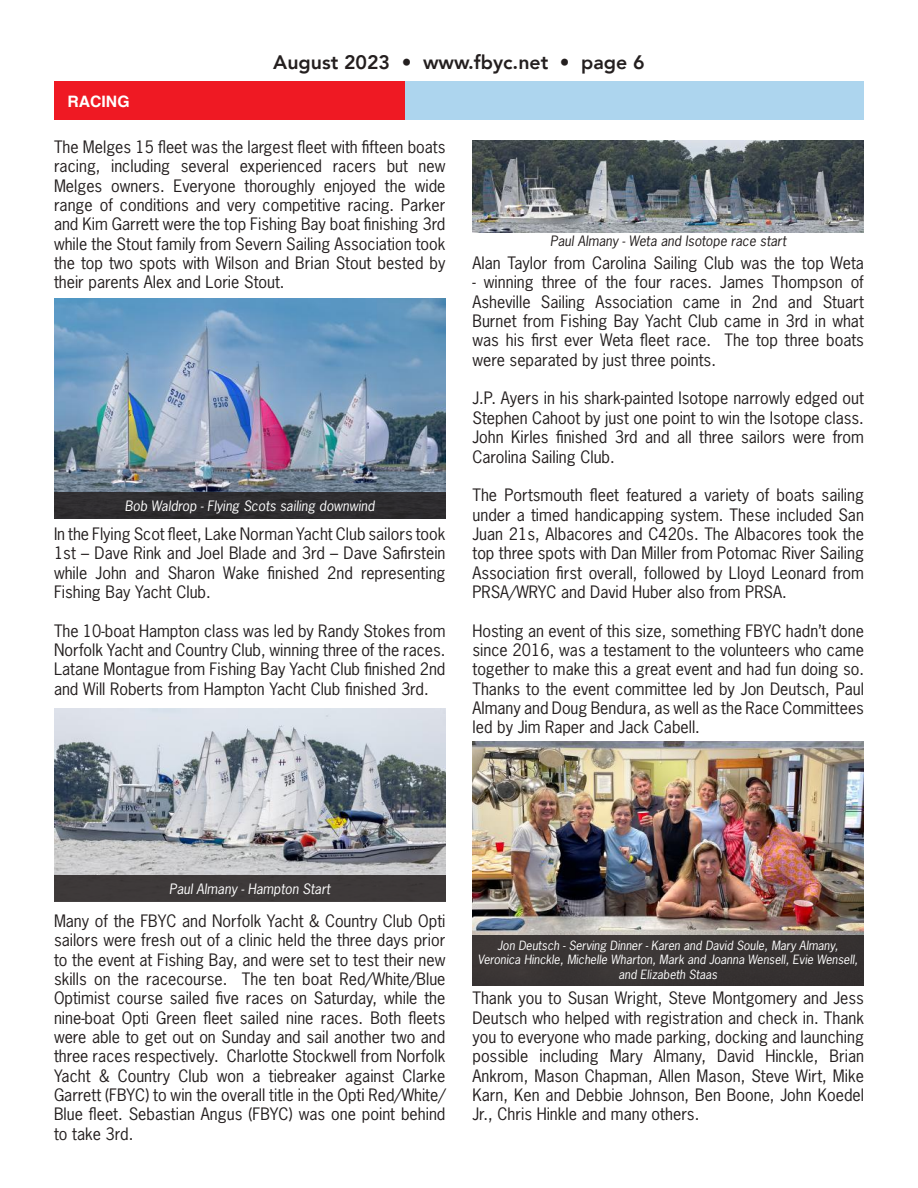
<style>
.page{position:relative;width:918px;height:1188px;background:#fff}
.page>*{position:absolute;margin:0;border:0;box-sizing:border-box;transform-origin:0 0}
.t1{font:800 19.5px "Avenir";color:#241f1f}
.t2{font:16.2px/19.4px "News Gothic Std";color:#241f1f;text-align:justify}
.t3{font:700 15.75px "Helvetica";color:#fff}
.t4{font:italic 13.5px "News Gothic Std";color:#fff}
.t5{font:italic 13.5px "News Gothic Std";color:#241f1f}
.t6{font:italic 12px/14.4px "News Gothic Std";color:#fff;text-align:center}
</style>
<div class="page">
<div style="left:400px;top:81px;width:464px;height:39px;background:#add5ee"></div>
<div style="left:54px;top:81px;width:351px;height:39px;background:#ef1923"></div>
<img style="left:54px;top:298px;width:392px;height:195px">
<img style="left:54px;top:708px;width:392px;height:168px">
<div style="left:54px;top:493px;width:392px;height:26px;background:#2e2d2f"></div>
<div style="left:54px;top:876px;width:392px;height:26px;background:#3e393a"></div>
<img style="left:472px;top:140px;width:392px;height:92px">
<img style="left:472px;top:741px;width:392px;height:194px">
<div style="left:472px;top:935px;width:392px;height:51px;background:#393434"></div>
<p class="t1" style="left:273px;top:47px;width:373px">August 2023 • www.fbyc.net • page 6</p>
<p class="t3" style="left:68px;top:88px;width:64px">RACING</p>
<p class="t2" style="left:54px;top:137px;width:393px">The Melges 15 fleet was the largest fleet with fifteen boats racing, including several experienced racers but new Melges owners. Everyone thoroughly enjoyed the wide range of conditions and very competitive racing. Parker and Kim Garrett were the top Fishing Bay boat finishing 3rd while the Stout family from Severn Sailing Association took the top two spots with Wilson and Brian Stout bested by their parents Alex and Lorie Stout.</p>
<p class="t4" style="left:125px;top:497px;width:251px">Bob Waldrop - Flying Scots sailing downwind</p>
<p class="t2" style="left:54px;top:524px;width:393px">In the Flying Scot fleet, Lake Norman Yacht Club sailors took 1st – Dave Rink and Joel Blade and 3rd – Dave Safirstein while John and Sharon Wake finished 2nd representing Fishing Bay Yacht Club.</p>
<p class="t2" style="left:54px;top:621px;width:393px">The 10-boat Hampton class was led by Randy Stokes from Norfolk Yacht and Country Club, winning three of the races.<br>Latane Montague from Fishing Bay Yacht Club finished 2nd and Will Roberts from Hampton Yacht Club finished 3rd.</p>
<p class="t5" style="left:550px;top:232px;width:238px">Paul Almany - Weta and Isotope race start</p>
<p class="t2" style="left:472px;top:253px;width:393px">Alan Taylor from Carolina Sailing Club was the top Weta</p>
<p class="t2" style="left:472px;top:272px;width:393px">- winning three of the four races. James Thompson of Asheville Sailing Association came in 2nd and Stuart Burnet from Fishing Bay Yacht Club came in 3rd in what was his first ever Weta fleet race. The top three boats were separated by just three points.</p>
<p class="t2" style="left:472px;top:389px;width:393px">J.P. Ayers in his shark-painted Isotope narrowly edged out Stephen Cahoot by just one point to win the Isotope class.<br>John Kirles finished 3rd and all three sailors were from Carolina Sailing Club.</p>
<p class="t2" style="left:472px;top:485px;width:393px">The Portsmouth fleet featured a variety of boats sailing under a timed handicapping system. These included San Juan 21s, Albacores and C420s. The Albacores took the top three spots with Dan Miller from Potomac River Sailing Association first overall, followed by Lloyd Leonard from PRSA/WRYC and David Huber also from PRSA.</p>
<p class="t2" style="left:472px;top:621px;width:393px">Hosting an event of this size, something FBYC hadn’t done since 2016, was a testament to the volunteers who came together to make this a great event and had fun doing so.<br>Thanks to the event committee led by Jon Deutsch, Paul Almany and Doug Bendura, as well as the Race Committees led by Jim Raper and Jack Cabell.</p>
<p class="t4" style="left:169px;top:880px;width:163px">Paul Almany - Hampton Start</p>
<p class="t2" style="left:54px;top:911px;width:393px">Many of the FBYC and Norfolk Yacht &amp; Country Club Opti sailors were fresh out of a clinic held the three days prior to the event at Fishing Bay, and were set to test their new skills on the racecourse. The ten boat Red/White/Blue Optimist course sailed five races on Saturday, while the nine-boat Opti Green fleet sailed nine races. Both fleets were able to get out on Sunday and sail another two and three races respectively. Charlotte Stockwell from Norfolk Yacht &amp; Country Club won a tiebreaker against Clarke Garrett (FBYC) to win the overall title in the Opti Red/White/ Blue fleet. Sebastian Angus (FBYC) was one point behind to take 3rd.</p>
<p class="t6" style="left:478px;top:938px;width:382px">Jon Deutsch - Serving Dinner - Karen and David Soule, Mary Almany,<br>Veronica Hinckle, Michelle Wharton, Mark and Joanna Wensell, Evie Wensell, and Elizabeth Staas</p>
<p class="t2" style="left:472px;top:988px;width:393px">Thank you to Susan Wright, Steve Montgomery and Jess Deutsch who helped with registration and check in. Thank you to everyone who made parking, docking and launching possible including Mary Almany, David Hinckle, Brian Ankrom, Mason Chapman, Allen Mason, Steve Wirt, Mike Karn, Ken and Debbie Johnson, Ben Boone, John Koedel Jr., Chris Hinkle and many others.</p>
</div>
